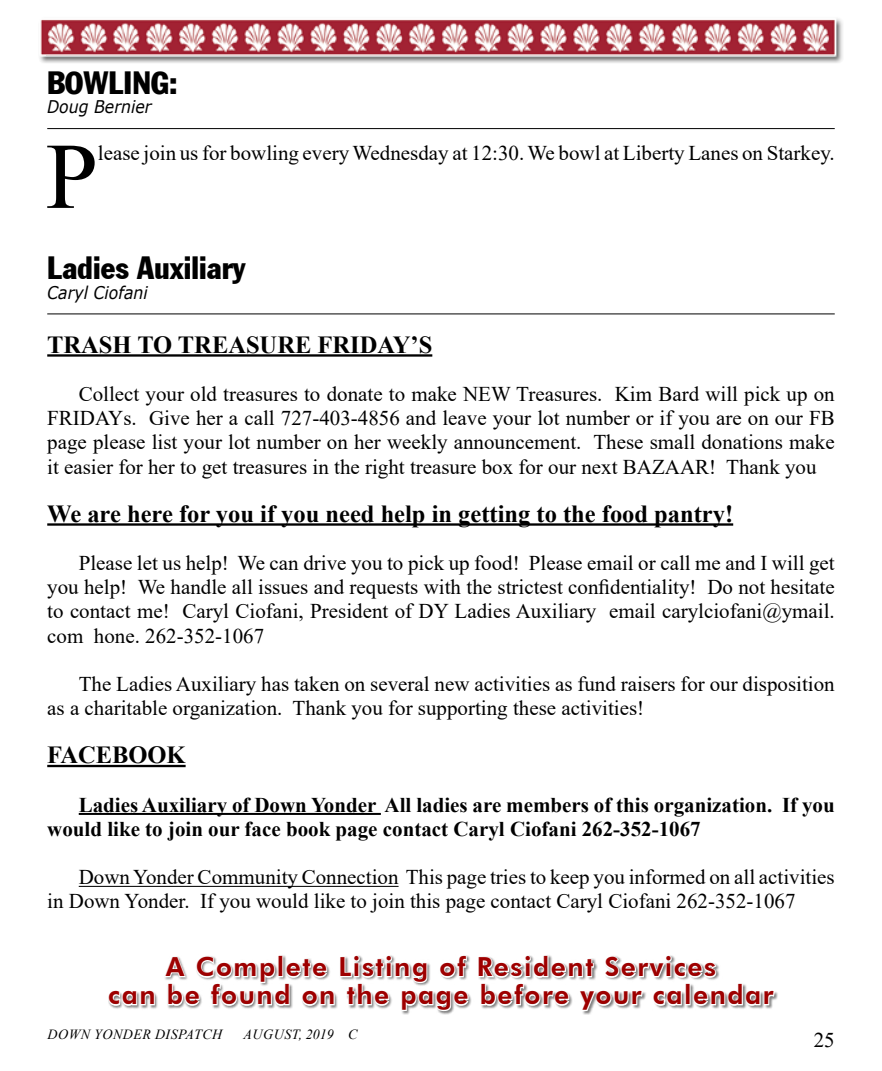
<style>
.page{position:relative;width:882px;height:1071px;background:#fff}
.page>*{position:absolute;margin:0;border:0;box-sizing:border-box;transform-origin:0 0}
.t1{font:93.98px "Times New Roman";color:#000}
.t2{font:31.5px "Franklin Gothic Condensed";color:#000}
.t3{font:800 26.25px/28px "Futura BT";letter-spacing:.06em;color:#9e0000;text-align:center}
.t4{font:700 24.5px "Times New Roman";color:#000}
.t5{font:21px/24.2px "Times New Roman";color:#000;text-align:justify}
.t6{font:700 21px/24.2px "Times New Roman";color:#000}
.t7{font:italic 17.5px "Verdana";color:#000;scale:.9 1}
.t8{font:italic 14px "Times New Roman";letter-spacing:.035em;color:#000}
</style>
<div class="page">
<img style="left:40px;top:18px;width:803px;height:45px">
<hr style="left:47px;top:313px;width:788px;height:1px;background:#000">
<hr style="left:47px;top:354px;width:385px;height:3px;background:#000">
<hr style="left:47px;top:523px;width:686px;height:3px;background:#000">
<hr style="left:47px;top:765px;width:139px;height:2px;background:#000">
<hr style="left:79px;top:813px;width:302px;height:2px;background:#000">
<hr style="left:79px;top:886px;width:320px;height:1px;background:#000">
<hr style="left:47px;top:128px;width:788px;height:1px;background:#000">
<svg style="left:108px;top:992px;width:48px;height:15px"></svg>
<svg style="left:165px;top:955px;width:305px;height:57px"></svg>
<svg style="left:478px;top:955px;width:298px;height:57px"></svg>
<h2 class="t2" style="left:47px;top:64px;width:132px">BOWLING:</h2>
<p class="t7" style="left:47px;top:95px;width:117px">Doug Bernier</p>
<h1 class="t1" style="left:46px;top:110px;width:54px">P</h1>
<p class="t5" style="left:98px;top:140px;width:738px">lease join us for bowling every Wednesday at 12:30. We bowl at Liberty Lanes on Starkey.</p>
<h2 class="t2" style="left:47px;top:249px;width:200px">Ladies Auxiliary</h2>
<p class="t7" style="left:47px;top:280px;width:113px">Caryl Ciofani</p>
<p class="t4" style="left:47px;top:327px;width:387px">TRASH TO TREASURE FRIDAY’S</p>
<p class="t5" style="left:47px;top:381px;width:789px;text-indent:32px">Collect your old treasures to donate to make NEW Treasures. Kim Bard will pick up on FRIDAYs. Give her a call 727-403-4856 and leave your lot number or if you are on our FB page please list your lot number on her weekly announcement. These small donations make it easier for her to get treasures in the right treasure box for our next BAZAAR! Thank you</p>
<p class="t4" style="left:47px;top:496px;width:687px">We are here for you if you need help in getting to the food pantry!</p>
<p class="t5" style="left:47px;top:550px;width:789px;text-indent:32px">Please let us help! We can drive you to pick up food! Please email or call me and I will get you help! We handle all issues and requests with the strictest confidentiality! Do not hesitate to contact me! Caryl Ciofani, President of DY Ladies Auxiliary email carylciofani@ymail. com hone. 262-352-1067</p>
<p class="t5" style="left:47px;top:671px;width:789px;text-indent:32px">The Ladies Auxiliary has taken on several new activities as fund raisers for our disposition as a charitable organization. Thank you for supporting these activities!</p>
<p class="t4" style="left:47px;top:737px;width:140px">FACEBOOK</p>
<p class="t6" style="left:47px;top:792px;width:789px;text-indent:32px">Ladies Auxiliary of Down Yonder All ladies are members of this organization. If you would like to join our face book page contact Caryl Ciofani 262-352-1067</p>
<p class="t5" style="left:47px;top:864px;width:789px;text-indent:32px">Down Yonder Community Connection This page tries to keep you informed on all activities in Down Yonder. If you would like to join this page contact Caryl Ciofani 262-352-1067</p>
<p class="t3" style="left:108px;top:953px;width:667px">A Complete Listing of Resident Services<br>can be found on the page before your calendar</p>
<p class="t8" style="left:47px;top:1024px;width:176px">DOWN YONDER DISPATCH</p>
<p class="t8" style="left:244px;top:1024px;width:115px">AUGUST, 2019 C</p>
<p class="t5" style="left:814px;top:1027px;width:22px">25</p>
</div>
